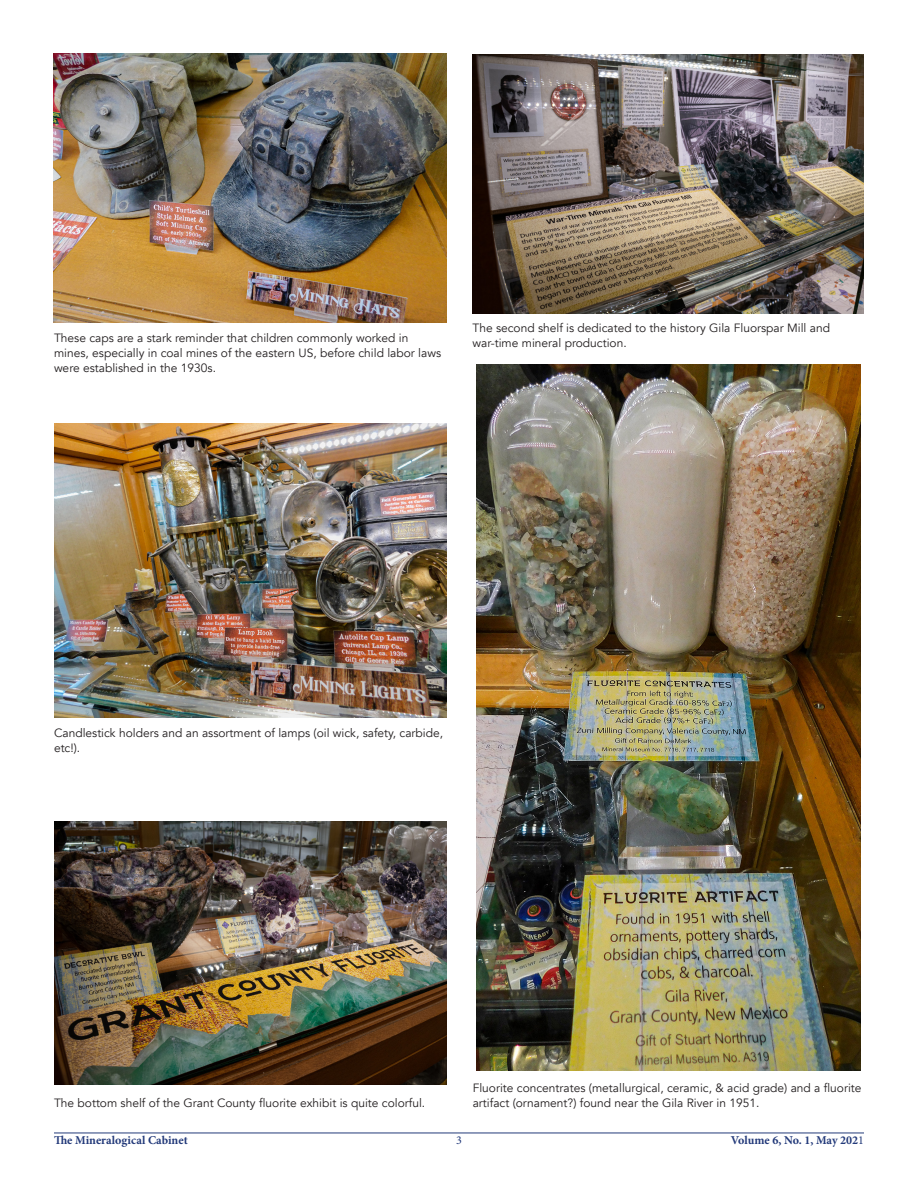
<style>
.page{position:relative;width:918px;height:1188px;background:#fff}
.page>*{position:absolute;margin:0;border:0;box-sizing:border-box;transform-origin:0 0}
.t1{font:12px/15px "Avenir";color:#231f20}
.t2{font:700 12px "Minion Pro";color:#233a7a}
.t3{font:12px "Minion Pro";color:#233a7a}
.s1{font-weight:400}
</style>
<div class="page">
<hr style="left:54px;top:1133px;width:810px;height:1px;background:#233a7a">
<img style="left:54px;top:424px;width:392px;height:293px">
<img style="left:54px;top:54px;width:392px;height:269px">
<img style="left:54px;top:822px;width:392px;height:262px">
<img style="left:472px;top:54px;width:392px;height:260px">
<img style="left:477px;top:365px;width:383px;height:705px">
<p class="t1" style="left:54px;top:331px;width:389px">These caps are a stark reminder that children commonly worked in mines, especially in coal mines of the eastern US, before child labor laws were established in the 1930s.</p>
<p class="t1" style="left:472px;top:321px;width:359px">The second shelf is dedicated to the history Gila Fluorspar Mill and war-time mineral production.</p>
<p class="t1" style="left:54px;top:725px;width:391px">Candlestick holders and an assortment of lamps (oil wick, safety, carbide, etc!).</p>
<p class="t1" style="left:54px;top:1095px;width:373px">The bottom shelf of the Grant County fluorite exhibit is quite colorful.</p>
<p class="t1" style="left:473px;top:1080px;width:390px">Fluorite concentrates (metallurgical, ceramic, &amp; acid grade) and a fluorite artifact (ornament?) found near the Gila River in 1951.</p>
<p class="t2" style="left:54px;top:1132px;width:135px">The Mineralogical Cabinet</p>
<p class="t3" style="left:456px;top:1132px;width:7px">3</p>
<p class="t2" style="left:731px;top:1132px;width:135px">Volume 6, No. 1, May 202<span class="s1">1</span></p>
</div>
